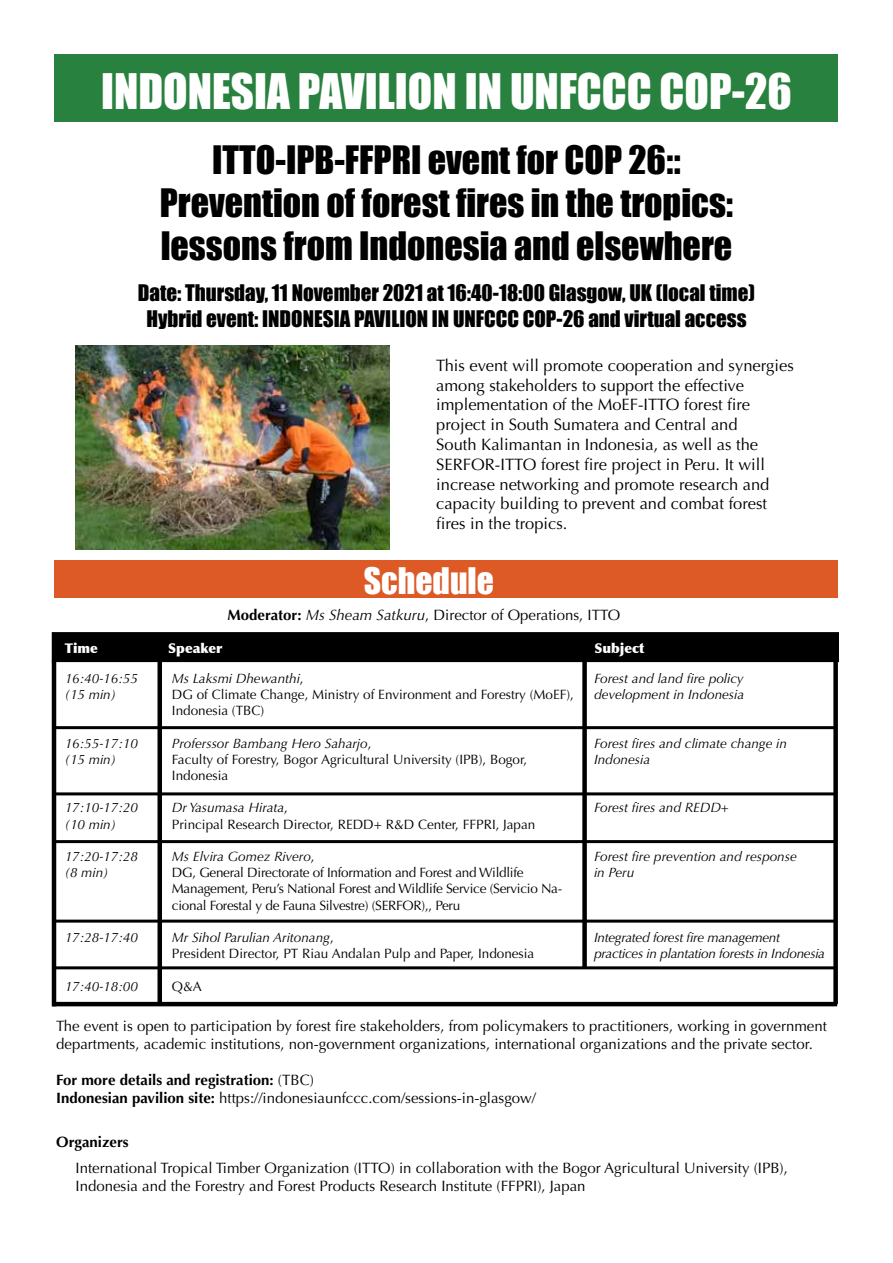
<style>
.page{position:relative;width:893px;height:1263px;background:#fff}
.page>*{position:absolute;margin:0;border:0;box-sizing:border-box;transform-origin:0 0}
.t1{font:45px "Impact";color:#fff}
.t2{font:36px/43.2px "Impact";color:#000;text-align:center}
.t3{font:33.6px "Impact";color:#fff}
.t4{font:21px/25.2px "Impact";color:#000;text-align:center}
.t5{font:16.5px/19.8px "Optima";color:#000}
.t6{font:15px/18px "Optima";color:#000}
.t7{font:700 15px/18px "Optima";color:#000}
.t8{font:13.5px/16.2px "Optima";color:#000}
.t9{font:italic 13.5px/16.2px "Optima";color:#000}
.t10{font:13.5px/16.2px "Optima";letter-spacing:-.02em;color:#000}
.t11{font:italic 13.5px/16.2px "Optima";letter-spacing:-.02em;color:#000}
.t12{font:900 13.5px "Optima";color:#fff}
.s1{font-weight:700}
.s2{font-style:italic}
.s3{font-weight:400}
</style>
<div class="page">
<div style="left:54px;top:54px;width:783px;height:68px;background:#29813f"></div>
<div style="left:54px;top:560px;width:783px;height:37px;background:#dd5a26"></div>
<hr style="left:52px;top:1002px;width:785px;height:4px;background:#000">
<div style="left:52px;top:632px;width:787px;height:30px;background:#000"></div>
<hr style="left:52px;top:726px;width:785px;height:3px;background:#000">
<hr style="left:52px;top:792px;width:785px;height:3px;background:#000">
<hr style="left:52px;top:840px;width:785px;height:3px;background:#000">
<hr style="left:52px;top:920px;width:785px;height:3px;background:#000">
<hr style="left:52px;top:966px;width:785px;height:3px;background:#000">
<img style="left:76px;top:346px;width:313px;height:204px">
<hr style="left:52px;top:661px;width:4px;height:345px;background:#000">
<hr style="left:158px;top:661px;width:4px;height:343px;background:#000">
<div style="left:582px;top:638px;width:5px;height:330px;background:#000"></div>
<div style="left:833px;top:656px;width:5px;height:348px;background:#000"></div>
<h1 class="t1" style="left:101px;top:56px;width:692px">INDONESIA PAVILION IN UNFCCC COP-26</h1>
<h2 class="t2" style="left:160px;top:137px;width:575px">ITTO-IPB-FFPRI event for COP 26::<br>Prevention of forest fires in the tropics: lessons from Indonesia and elsewhere</h2>
<h3 class="t4" style="left:138px;top:280px;width:619px">Date: Thursday, 11 November 2021 at 16:40-18:00 Glasgow, UK (local time)<br>Hybrid event: INDONESIA PAVILION IN UNFCCC COP-26 and virtual access</h3>
<p class="t5" style="left:436px;top:355px;width:359px">This event will promote cooperation and synergies among stakeholders to support the effective implementation of the MoEF-ITTO forest fire project in South Sumatera and Central and<br>South Kalimantan in Indonesia, as well as the SERFOR-ITTO forest fire project in Peru. It will increase networking and promote research and capacity building to prevent and combat forest fires in the tropics.</p>
<h3 class="t3" style="left:364px;top:555px;width:132px">Schedule</h3>
<p class="t6" style="left:228px;top:606px;width:394px"><span class="s1">Moderator:</span> <span class="s2">Ms Sheam Satkuru</span>, Director of Operations, ITTO</p>
<p class="t12" style="left:65px;top:640px;width:35px">Time</p>
<p class="t12" style="left:168px;top:640px;width:56px">Speaker</p>
<p class="t12" style="left:594px;top:640px;width:51px">Subject</p>
<p class="t9" style="left:65px;top:670px;width:75px">16:40-16:55 (15 min)</p>
<p class="t9" style="left:65px;top:735px;width:75px">16:55-17:10 (15 min)</p>
<p class="t9" style="left:65px;top:800px;width:75px">17:10-17:20 (10 min)</p>
<p class="t9" style="left:65px;top:848px;width:75px">17:20-17:28 (8 min)</p>
<p class="t9" style="left:65px;top:929px;width:75px">17:28-17:40</p>
<p class="t9" style="left:65px;top:978px;width:75px">17:40-18:00</p>
<p class="t8" style="left:172px;top:670px;width:404px"><span class="s2">Ms Laksmi Dhewanthi</span>,<br>DG of Climate Change, Ministry of Environment and Forestry (MoEF),<br>Indonesia (TBC)</p>
<p class="t8" style="left:172px;top:735px;width:357px"><span class="s2">Proferssor Bambang Hero Saharjo</span>,<br>Faculty of Forestry, Bogor Agricultural University (IPB), Bogor,<br>Indonesia</p>
<p class="t8" style="left:172px;top:800px;width:365px"><span class="s2">Dr Yasumasa Hirata</span>,<br>Principal Research Director, REDD+ R&amp;D Center, FFPRI, Japan</p>
<p class="t10" style="left:172px;top:848px;width:392px"><span class="s2">Ms Elvira Gomez Rivero</span>,<br>DG, General Directorate of Information and Forest and Wildlife Management, Peru’s National Forest and Wildlife Service (Servicio Na&shy;cional Forestal y de Fauna Silvestre) (SERFOR),, Peru</p>
<p class="t8" style="left:172px;top:929px;width:364px"><span class="s2">Mr Sihol Parulian Aritonang</span>,<br>President Director, PT Riau Andalan Pulp and Paper, Indonesia</p>
<p class="t8" style="left:172px;top:978px;width:31px">Q&amp;A</p>
<p class="t9" style="left:594px;top:670px;width:152px">Forest and land fire policy development in Indonesia</p>
<p class="t9" style="left:594px;top:735px;width:194px">Forest fires and climate change in<br>Indonesia</p>
<p class="t9" style="left:594px;top:800px;width:136px">Forest fires and REDD+</p>
<p class="t9" style="left:594px;top:848px;width:204px">Forest fire prevention and response in Peru</p>
<p class="t11" style="left:594px;top:929px;width:232px">Integrated forest fire management practices in plantation forests in Indonesia</p>
<p class="t6" style="left:56px;top:1017px;width:772px">The event is open to participation by forest fire stakeholders, from policymakers to practitioners, working in government departments, academic institutions, non-government organizations, international organizations and the private sector.</p>
<p class="t7" style="left:56px;top:1071px;width:481px">For more details and registration: <span class="s3">(TBC)<br></span>Indonesian pavilion site: <span class="s3">https://indonesiaunfccc.com/sessions-in-glasgow/</span></p>
<p class="t7" style="left:56px;top:1133px;width:74px">Organizers</p>
<p class="t6" style="left:76px;top:1159px;width:714px">International Tropical Timber Organization (ITTO) in collaboration with the Bogor Agricultural University (IPB),<br>Indonesia and the Forestry and Forest Products Research Institute (FFPRI), Japan</p>
</div>
